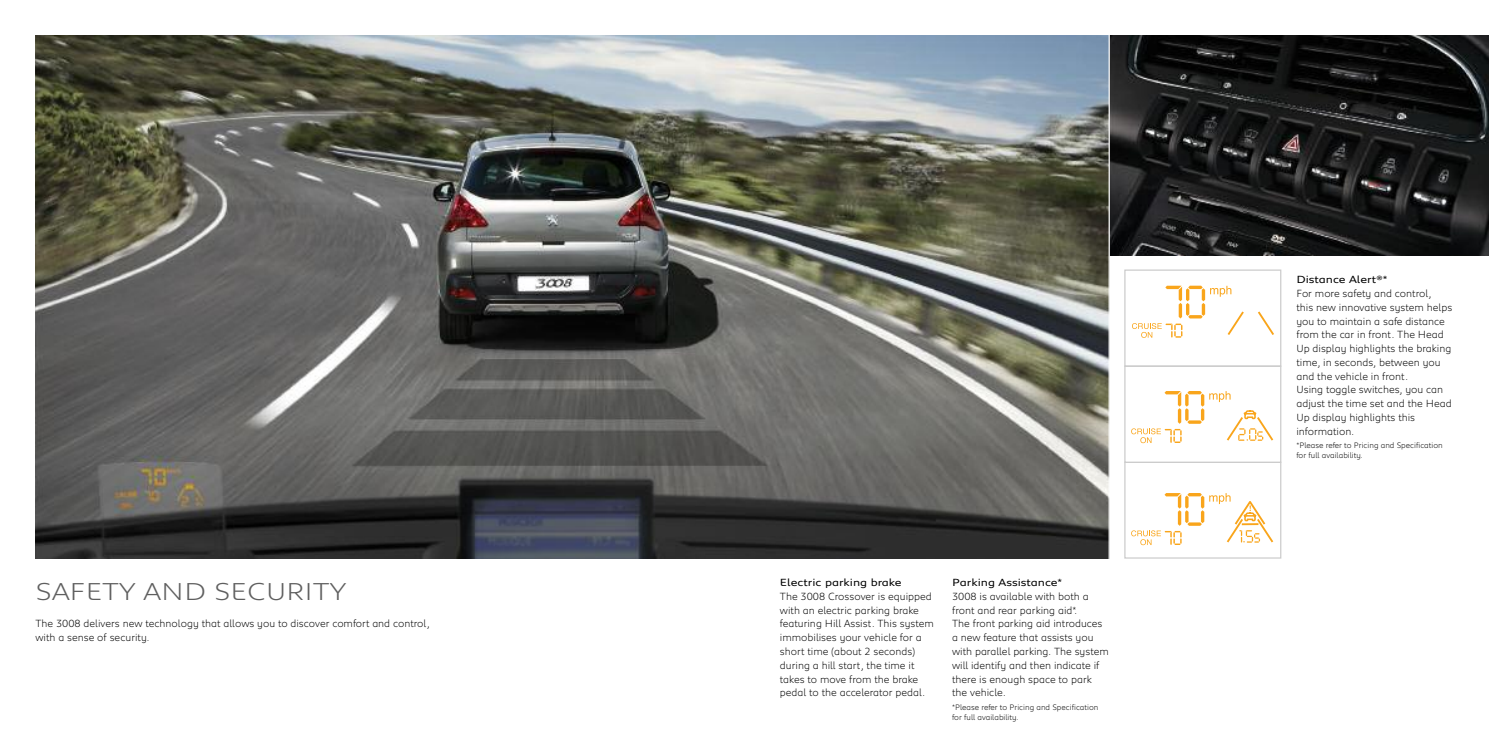
<style>
.page{position:relative;width:1489px;height:745px;background:#fff}
.page>*{position:absolute;margin:0;border:0;box-sizing:border-box;transform-origin:0 0}
.t1{font:300 25px "Peugeot Expanded";color:#5f5f5f}
.t2{font:300 10.62px/13.8px "Peugeot";color:#000}
.t3{font:10.62px "Peugeot Expanded";color:#000}
.t4{font:300 8.12px/10px "Peugeot";color:#000}
</style>
<div class="page">
<svg style="left:1131px;top:493px;width:142px;height:52px"></svg>
<div style="left:1124px;top:461px;width:157px;height:97px;border:1px solid #ccc"></div>
<svg style="left:1258px;top:311px;width:15px;height:24px"></svg>
<svg style="left:1132px;top:285px;width:112px;height:52px"></svg>
<div style="left:1124px;top:269px;width:157px;height:97px;border:1px solid #ccc"></div>
<svg style="left:1131px;top:391px;width:142px;height:52px"></svg>
<div style="left:1124px;top:365px;width:157px;height:97px;border:1px solid #ccc"></div>
<img style="left:35px;top:35px;width:1073px;height:523px">
<img style="left:1109px;top:35px;width:379px;height:220px">
<h1 class="t1" style="left:35px;top:582px;width:312px">SAFETY AND SECURITY</h1>
<p class="t2" style="left:35px;top:617px;width:395px">The 3008 delivers new technology that allows you to discover comfort and control, with a sense of security.</p>
<p class="t3" style="left:780px;top:578px;width:123px">Electric parking brake</p>
<p class="t2" style="left:780px;top:590px;width:155px">The 3008 Crossover is equipped with an electric parking brake featuring Hill Assist. This system immobilises your vehicle for a short time (about 2 seconds) during a hill start, the time it takes to move from the brake pedal to the accelerator pedal.</p>
<p class="t3" style="left:952px;top:578px;width:112px">Parking Assistance*</p>
<p class="t2" style="left:952px;top:590px;width:158px">3008 is available with both a front and rear parking aid*.<br>The front parking aid introduces a new feature that assists you with parallel parking. The system will identify and then indicate if there is enough space to park the vehicle.</p>
<p class="t4" style="left:952px;top:702px;width:148px">*Please refer to Pricing and Specification for full availability.</p>
<p class="t3" style="left:1296px;top:276px;width:93px">Distance Alert®*</p>
<p class="t2" style="left:1296px;top:287px;width:157px">For more safety and control,<br>this new innovative system helps you to maintain a safe distance from the car in front. The Head<br>Up display highlights the braking time, in seconds, between you and the vehicle in front.<br>Using toggle switches, you can adjust the time set and the Head<br>Up display highlights this information.</p>
<p class="t4" style="left:1296px;top:441px;width:148px">*Please refer to Pricing and Specification for full availability.</p>
</div>
